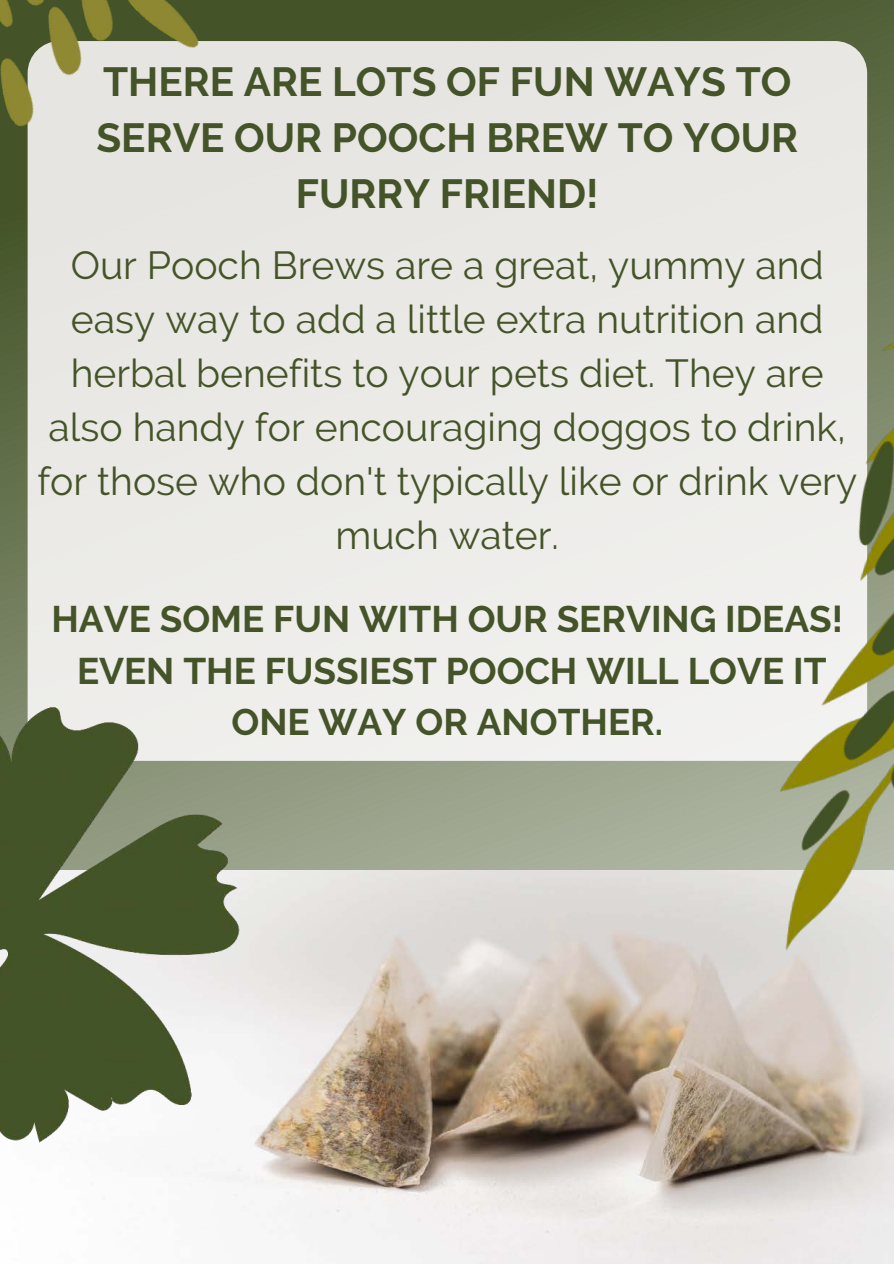
<style>
.page{position:relative;width:894px;height:1264px;background:#fff}
.page>*{position:absolute;margin:0;border:0;box-sizing:border-box;transform-origin:0 0}
.t1{font:700 40.5px/56.1px "Raleway";color:#445428;text-align:center}
.t2{font:39px/54px "Raleway";color:#445428;text-align:center}
.t3{font:700 36.9px/51px "Raleway";color:#445428;text-align:center}
</style>
<div class="page">
<img style="left:0;top:0;width:893px;height:870px">
<img style="left:300px;top:870px;width:593px;height:393px">
<img style="left:0;top:0;width:224px;height:262px">
<img style="left:536px;top:139px;width:357px;height:891px">
<img style="left:661px;top:401px;width:232px;height:571px">
<img style="left:0;top:600px;width:341px;height:639px">
<p class="t1" style="left:96px;top:54px;width:703px">THERE ARE LOTS OF FUN WAYS TO<br>SERVE OUR POOCH BREW TO YOUR<br>FURRY FRIEND!</p>
<p class="t2" style="left:37px;top:238px;width:821px">Our Pooch Brews are a great, yummy and easy way to add a little extra nutrition and herbal benefits to your pets diet. They are also handy for encouraging doggos to drink, for those who don't typically like or drink very much water.</p>
<p class="t3" style="left:51px;top:594px;width:793px">HAVE SOME FUN WITH OUR SERVING IDEAS!<br>EVEN THE FUSSIEST POOCH WILL LOVE IT<br>ONE WAY OR ANOTHER.</p>
</div>
